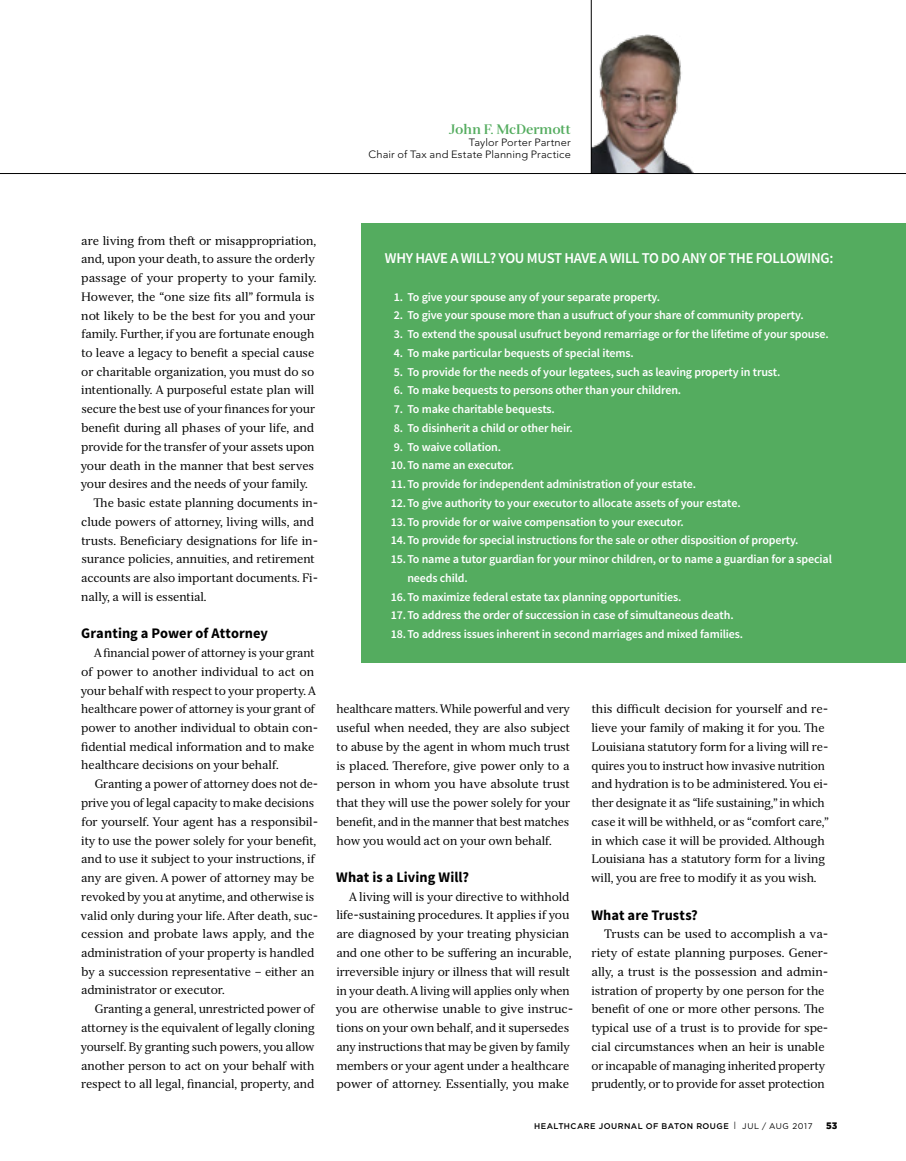
<style>
.page{position:relative;width:906px;height:1161px;background:#fff}
.page>*{position:absolute;margin:0;border:0;box-sizing:border-box;transform-origin:0 0}
.t1{font:600 15px "Source Sans Pro";letter-spacing:-.015em;color:#fff}
.t2{font:700 14.7px "Source Sans Pro";letter-spacing:.005em;color:#000}
.t3{font:700 13.5px "Serif 72 Beta";letter-spacing:-.01em;color:#54ac5f;scale:1.05 1}
.t4{font:12px/18.8px "Serif 12 Beta";letter-spacing:-.01em;color:#000}
.t5{font:600 12px/18.8px "Source Sans Pro";letter-spacing:-.01em;color:#fff}
.t6{font:300 10.5px/12px "Avenir";letter-spacing:.01em;color:#000;text-align:right;scale:1.05 1}
.t7{font:900 9.3px "Gotham";color:#000;scale:.95 1}
.t8{font:500 8.25px "Gotham";letter-spacing:.06em;color:#000}
.s1{font-weight:300;font-size:10.5px}
.s2{font-weight:400}
</style>
<div class="page">
<img style="left:591px;top:34px;width:101px;height:139px">
<hr style="left:590px;top:0;width:1px;height:174px;background:#000">
<hr style="left:0;top:173px;width:905px;height:1px;background:#000">
<div style="left:361px;top:224px;width:544px;height:439px;background:#54ac5f"></div>
<p class="t3" style="left:449px;top:121px;width:117px">John F. McDermott</p>
<p class="t6" style="left:368px;top:137px;width:194px">Taylor Porter Partner<br>Chair of Tax and Estate Planning Practice</p>
<p class="t4" style="left:81px;top:231px;width:236px">are living from theft or misappropriation,</p>
<p class="t4" style="left:81px;top:250px;width:235px">and, upon your death, to assure the orderly</p>
<p class="t4" style="left:81px;top:268px;width:236px">passage of your property to your family.</p>
<p class="t4" style="left:81px;top:287px;width:235px">However, the “one size fits all” formula is</p>
<p class="t4" style="left:81px;top:306px;width:235px">not likely to be the best for you and your</p>
<p class="t4" style="left:81px;top:325px;width:234px">family. Further, if you are fortunate enough</p>
<p class="t4" style="left:81px;top:343px;width:234px">to leave a legacy to benefit a special cause</p>
<p class="t4" style="left:81px;top:362px;width:234px">or charitable organization, you must do so</p>
<p class="t4" style="left:81px;top:381px;width:234px">intentionally. A purposeful estate plan will</p>
<p class="t4" style="left:81px;top:400px;width:235px">secure the best use of your finances for your</p>
<p class="t4" style="left:81px;top:418px;width:234px">benefit during all phases of your life, and</p>
<p class="t4" style="left:81px;top:437px;width:235px">provide for the transfer of your assets upon</p>
<p class="t4" style="left:81px;top:456px;width:235px">your death in the manner that best serves</p>
<p class="t4" style="left:81px;top:475px;width:228px">your desires and the needs of your family.</p>
<p class="t4" style="left:93px;top:493px;width:226px">The basic estate planning documents in-</p>
<p class="t4" style="left:81px;top:512px;width:234px">clude powers of attorney, living wills, and</p>
<p class="t4" style="left:81px;top:531px;width:238px">trusts. Beneficiary designations for life in-</p>
<p class="t4" style="left:81px;top:550px;width:235px">surance policies, annuities, and retirement</p>
<p class="t4" style="left:81px;top:568px;width:238px">accounts are also important documents. Fi-</p>
<p class="t4" style="left:81px;top:587px;width:127px">nally, a will is essential.</p>
<p class="t2" style="left:81px;top:624px;width:188px">Granting a Power of Attorney</p>
<p class="t4" style="left:81px;top:643px;width:239px;text-indent:13px">A financial power of attorney is your grant of power to another individual to act on your behalf with respect to your property. A healthcare power of attorney is your grant of power to another individual to obtain con&shy;fidential medical information and to make healthcare decisions on your behalf.</p>
<p class="t4" style="left:81px;top:775px;width:239px;text-indent:14px">Granting a power of attorney does not de&shy;prive you of legal capacity to make decisions for yourself. Your agent has a responsibil&shy;ity to use the power solely for your benefit, and to use it subject to your instructions, if any are given. A power of attorney may be revoked by you at anytime, and otherwise is valid only during your life. After death, suc&shy;cession and probate laws apply, and the administration of your property is handled by a succession representative – either an administrator or executor.</p>
<p class="t4" style="left:81px;top:1000px;width:235px;text-align:justify;text-indent:14px">Granting a general, unrestricted power of attorney is the equivalent of legally cloning yourself. By granting such powers, you allow another person to act on your behalf with respect to all legal, financial, property, and</p>
<p class="t1" style="left:384px;top:249px;width:450px">Why have a will? You must have a will to do any of the following:</p>
<p class="t5" style="left:393px;top:288px;width:267px">1. To give your spouse any of your separate property.</p>
<p class="t5" style="left:393px;top:306px;width:411px">2. To give your spouse more than a usufruct of your share of community property.</p>
<p class="t5" style="left:393px;top:325px;width:436px">3. To extend the spousal usufruct beyond remarriage or for the lifetime of your spouse.</p>
<p class="t5" style="left:393px;top:344px;width:241px">4. To make particular bequests of special items.</p>
<p class="t5" style="left:393px;top:363px;width:388px">5. To provide for the needs of your legatees, such as leaving property in trust.</p>
<p class="t5" style="left:393px;top:381px;width:289px">6. To make bequests to persons other than your children.</p>
<p class="t5" style="left:393px;top:400px;width:162px">7. To make charitable bequests.</p>
<p class="t5" style="left:393px;top:419px;width:180px">8. To disinherit a child or other heir.</p>
<p class="t5" style="left:393px;top:438px;width:109px">9. To waive collation.</p>
<p class="t5" style="left:390px;top:456px;width:125px">10. To name an executor.</p>
<p class="t5" style="left:390px;top:475px;width:306px">11. To provide for independent administration of your estate.</p>
<p class="t5" style="left:390px;top:494px;width:351px">12. To give authority to your executor to allocate assets of your estate.</p>
<p class="t5" style="left:390px;top:513px;width:294px">13. To provide for or waive compensation to your executor.</p>
<p class="t5" style="left:390px;top:531px;width:409px">14. To provide for special instructions for the sale or other disposition of property.</p>
<p class="t5" style="left:407px;top:550px;width:426px;text-indent:-16px">15. To name a tutor guardian for your minor children, or to name a guardian for a special needs child.</p>
<p class="t5" style="left:390px;top:588px;width:292px">16. To maximize federal estate tax planning opportunities.</p>
<p class="t5" style="left:390px;top:606px;width:344px">17. To address the order of succession in case of simultaneous death.</p>
<p class="t5" style="left:390px;top:625px;width:353px">18. To address issues inherent in second marriages and mixed families.</p>
<p class="t4" style="left:336px;top:700px;width:235px;text-align:justify">healthcare matters. While powerful and very useful when needed, they are also subject to abuse by the agent in whom much trust is placed. Therefore, give power only to a person in whom you have absolute trust that they will use the power solely for your benefit, and in the manner that best matches how you would act on your own behalf.</p>
<p class="t2" style="left:336px;top:868px;width:134px">What is a Living Will?</p>
<p class="t4" style="left:336px;top:887px;width:239px;text-indent:13px">A living will is your directive to withhold life-sustaining procedures. It applies if you are diagnosed by your treating physician and one other to be suffering an incurable, irreversible injury or illness that will result in your death. A living will applies only when you are otherwise unable to give instruc&shy;tions on your own behalf, and it supersedes any instructions that may be given by family members or your agent under a healthcare power of attorney. Essentially, you make</p>
<p class="t4" style="left:590px;top:700px;width:239px">this difficult decision for yourself and re&shy;lieve your family of making it for you. The Louisiana statutory form for a living will re&shy;quires you to instruct how invasive nutrition and hydration is to be administered. You ei&shy;ther designate it as “life sustaining,” in which case it will be withheld, or as “comfort care,” in which case it will be provided. Although Louisiana has a statutory form for a living will, you are free to modify it as you wish.</p>
<p class="t2" style="left:591px;top:905px;width:108px">What are Trusts?</p>
<p class="t4" style="left:591px;top:925px;width:238px;text-indent:13px">Trusts can be used to accomplish a va&shy;riety of estate planning purposes. Gener&shy;ally, a trust is the possession and admin&shy;istration of property by one person for the benefit of one or more other persons. The typical use of a trust is to provide for spe&shy;cial circumstances when an heir is unable or incapable of managing inherited property prudently, or to provide for asset protection</p>
<p class="t8" style="left:534px;top:1121px;width:280px">HEALTHCARE JOURNAL OF BATON ROUGE <span class="s1">I</span> <span class="s2">JUL / AUG 2017</span></p>
<p class="t7" style="left:825px;top:1120px;width:13px">53</p>
</div>
